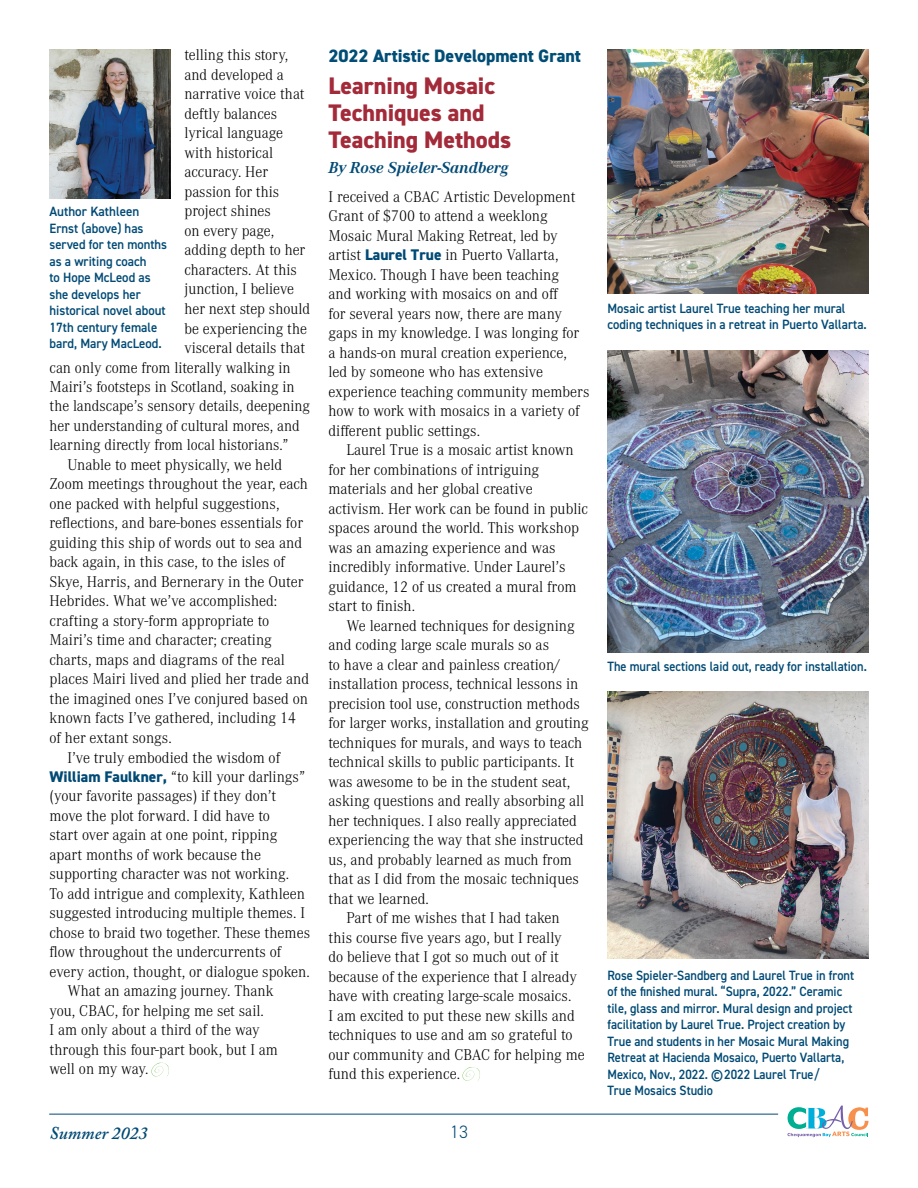
<style>
.page{position:relative;width:918px;height:1188px;background:#fff}
.page>*{position:absolute;margin:0;border:0;box-sizing:border-box;transform-origin:0 0}
.t1{font:800 24px/27px "DIN2014";color:#a32a39}
.t2{font:800 18px "DIN2014";color:#004d76}
.t3{font:italic 600 18px "Adobe Caslon Pro";color:#004a75}
.t4{font:300 18px "DIN2014";color:#004a75}
.t5{font:italic 700 16.5px "Corporate A";color:#004a75}
.t6{font:300 16.2px/19.5px "Corporate A";color:#000;scale:.96 1}
.t7{font:300 16.2px "Corporate A";color:#000;scale:.95 1}
.t8{font:300 16.2px "Corporate A";color:#000;scale:.94 1}
.t9{font:600 13.5px/16.5px "DIN2014";color:#004a75;scale:.92 1}
.t10{font:600 13.5px/16.5px "DIN2014";color:#004a75}
.t11{font:600 13.5px/16.5px "DIN2014";color:#004a75;scale:.94 1}
.s1{font-family:"DIN2014";font-weight:800;font-size:15.45px;color:#004a75}
</style>
<div class="page">
<hr style="left:49px;top:1114px;width:729px;height:1px;background:#004a75">
<svg style="left:787px;top:1106px;width:81px;height:31px"></svg>
<img style="left:50px;top:50px;width:121px;height:148px">
<svg style="left:151px;top:1063px;width:18px;height:15px"></svg>
<svg style="left:462px;top:1067px;width:18px;height:15px"></svg>
<img style="left:608px;top:50px;width:260px;height:244px">
<img style="left:608px;top:351px;width:260px;height:302px">
<img style="left:608px;top:692px;width:260px;height:267px">
<p class="t7" style="left:184px;top:44px;width:111px">telling this story,</p>
<p class="t7" style="left:184px;top:64px;width:106px">and developed a</p>
<p class="t7" style="left:184px;top:83px;width:128px">narrative voice that</p>
<p class="t7" style="left:184px;top:103px;width:99px">deftly balances</p>
<p class="t7" style="left:184px;top:122px;width:105px">lyrical language</p>
<p class="t7" style="left:184px;top:142px;width:95px">with historical</p>
<p class="t7" style="left:184px;top:161px;width:89px">accuracy. Her</p>
<p class="t7" style="left:184px;top:181px;width:101px">passion for this</p>
<p class="t7" style="left:184px;top:200px;width:92px">project shines</p>
<p class="t7" style="left:184px;top:220px;width:96px">on every page,</p>
<p class="t7" style="left:184px;top:239px;width:129px">adding depth to her</p>
<p class="t7" style="left:184px;top:259px;width:120px">characters. At this</p>
<p class="t7" style="left:184px;top:278px;width:117px">junction, I believe</p>
<p class="t7" style="left:184px;top:298px;width:134px">her next step should</p>
<p class="t7" style="left:184px;top:317px;width:130px">be experiencing the</p>
<p class="t7" style="left:184px;top:337px;width:128px">visceral details that</p>
<p class="t7" style="left:49px;top:356px;width:255px">can only come from literally walking in</p>
<p class="t7" style="left:49px;top:376px;width:259px">Mairi’s footsteps in Scotland, soaking in</p>
<p class="t8" style="left:50px;top:395px;width:279px">the landscape’s sensory details, deepening</p>
<p class="t8" style="left:50px;top:415px;width:268px">her understanding of cultural mores, and</p>
<p class="t8" style="left:50px;top:434px;width:256px">learning directly from local historians.”</p>
<p class="t6" style="left:68px;top:454px;width:225px">Unable to meet physically, we held</p>
<p class="t6" style="left:50px;top:474px;width:271px">Zoom meetings throughout the year, each</p>
<p class="t6" style="left:50px;top:493px;width:241px">one packed with helpful suggestions,</p>
<p class="t6" style="left:50px;top:513px;width:266px">reflections, and bare-bones essentials for</p>
<p class="t6" style="left:50px;top:532px;width:265px">guiding this ship of words out to sea and</p>
<p class="t6" style="left:50px;top:552px;width:247px">back again, in this case, to the isles of</p>
<p class="t6" style="left:50px;top:571px;width:266px">Skye, Harris, and Bernerary in the Outer</p>
<p class="t6" style="left:50px;top:591px;width:239px">Hebrides. What we’ve accomplished:</p>
<p class="t6" style="left:50px;top:610px;width:231px">crafting a story-form appropriate to</p>
<p class="t6" style="left:50px;top:630px;width:233px">Mairi’s time and character; creating</p>
<p class="t6" style="left:50px;top:649px;width:247px">charts, maps and diagrams of the real</p>
<p class="t6" style="left:50px;top:669px;width:272px">places Mairi lived and plied her trade and</p>
<p class="t6" style="left:50px;top:688px;width:271px">the imagined ones I’ve conjured based on</p>
<p class="t6" style="left:50px;top:708px;width:258px">known facts I’ve gathered, including 14</p>
<p class="t6" style="left:50px;top:727px;width:129px">of her extant songs.</p>
<p class="t6" style="left:68px;top:747px;width:223px">I’ve truly embodied the wisdom of</p>
<p class="t6" style="left:50px;top:766px;width:268px"><span class="s1">William Faulkner,</span> “to kill your darlings”</p>
<p class="t6" style="left:49px;top:786px;width:237px">(your favorite passages) if they don’t</p>
<p class="t6" style="left:49px;top:805px;width:231px">move the plot forward. I did have to</p>
<p class="t6" style="left:49px;top:825px;width:239px">start over again at one point, ripping</p>
<p class="t6" style="left:49px;top:844px;width:222px">apart months of work because the</p>
<p class="t6" style="left:49px;top:864px;width:251px">supporting character was not working.</p>
<p class="t6" style="left:49px;top:883px;width:268px">To add intrigue and complexity, Kathleen</p>
<p class="t6" style="left:49px;top:903px;width:268px">suggested introducing multiple themes. I</p>
<p class="t6" style="left:49px;top:922px;width:273px">chose to braid two together. These themes</p>
<p class="t6" style="left:49px;top:942px;width:243px">flow throughout the undercurrents of</p>
<p class="t6" style="left:49px;top:961px;width:273px">every action, thought, or dialogue spoken.</p>
<p class="t6" style="left:67px;top:981px;width:216px">What an amazing journey. Thank</p>
<p class="t6" style="left:50px;top:1000px;width:225px">you, CBAC, for helping me set sail.</p>
<p class="t6" style="left:50px;top:1020px;width:221px">I am only about a third of the way</p>
<p class="t6" style="left:50px;top:1039px;width:240px">through this four-part book, but I am</p>
<p class="t6" style="left:50px;top:1059px;width:104px">well on my way.</p>
<p class="t10" style="left:50px;top:203px;width:119px">Author Kathleen<br>Ernst (above) has served for ten months as a writing coach<br>to Hope McLeod as she develops her historical novel about<br>17th century female bard, Mary MacLeod.</p>
<p class="t2" style="left:328px;top:44px;width:254px">2022 Artistic Development Grant</p>
<h1 class="t1" style="left:328px;top:72px;width:184px">Learning Mosaic<br>Techniques and<br>Teaching Methods</h1>
<p class="t5" style="left:328px;top:157px;width:181px">By Rose Spieler-Sandberg</p>
<p class="t6" style="left:328px;top:186px;width:273px">I received a CBAC Artistic Development Grant of $700 to attend a weeklong Mosaic Mural Making Retreat, led by artist <span class="s1">Laurel True</span> in Puerto Vallarta, Mexico. Though I have been teaching<br>and working with mosaics on and off<br>for several years now, there are many gaps in my knowledge. I was longing for a hands-on mural creation experience, led by someone who has extensive experience teaching community members how to work with mosaics in a variety of different public settings.</p>
<p class="t6" style="left:329px;top:440px;width:272px;text-indent:18px">Laurel True is a mosaic artist known for her combinations of intriguing materials and her global creative activism. Her work can be found in public spaces around the world. This workshop was an amazing experience and was incredibly informative. Under Laurel’s guidance, 12 of us created a mural from start to finish.</p>
<p class="t6" style="left:346px;top:615px;width:239px">We learned techniques for designing</p>
<p class="t6" style="left:329px;top:635px;width:231px">and coding large scale murals so as</p>
<p class="t6" style="left:329px;top:654px;width:243px">to have a clear and painless creation/</p>
<p class="t6" style="left:329px;top:674px;width:262px">installation process, technical lessons in</p>
<p class="t6" style="left:329px;top:693px;width:263px">precision tool use, construction methods</p>
<p class="t6" style="left:329px;top:713px;width:273px">for larger works, installation and grouting</p>
<p class="t6" style="left:329px;top:732px;width:266px">techniques for murals, and ways to teach</p>
<p class="t6" style="left:329px;top:752px;width:257px">technical skills to public participants. It</p>
<p class="t6" style="left:329px;top:771px;width:254px">was awesome to be in the student seat,</p>
<p class="t6" style="left:329px;top:791px;width:268px">asking questions and really absorbing all</p>
<p class="t6" style="left:329px;top:810px;width:260px">her techniques. I also really appreciated</p>
<p class="t6" style="left:329px;top:830px;width:267px">experiencing the way that she instructed</p>
<p class="t6" style="left:329px;top:849px;width:255px">us, and probably learned as much from</p>
<p class="t6" style="left:329px;top:869px;width:263px">that as I did from the mosaic techniques</p>
<p class="t6" style="left:329px;top:888px;width:106px">that we learned.</p>
<p class="t6" style="left:346px;top:908px;width:224px">Part of me wishes that I had taken</p>
<p class="t6" style="left:329px;top:927px;width:245px">this course five years ago, but I really</p>
<p class="t6" style="left:329px;top:947px;width:241px">do believe that I got so much out of it</p>
<p class="t6" style="left:329px;top:966px;width:261px">because of the experience that I already</p>
<p class="t6" style="left:329px;top:986px;width:255px">have with creating large-scale mosaics.</p>
<p class="t6" style="left:329px;top:1005px;width:258px">I am excited to put these new skills and</p>
<p class="t6" style="left:329px;top:1025px;width:256px">techniques to use and am so grateful to</p>
<p class="t6" style="left:329px;top:1044px;width:268px">our community and CBAC for helping me</p>
<p class="t6" style="left:329px;top:1064px;width:139px">fund this experience.</p>
<p class="t3" style="left:50px;top:1122px;width:100px">Summer 2023</p>
<p class="t4" style="left:450px;top:1120px;width:19px">13</p>
<p class="t11" style="left:608px;top:300px;width:277px">Mosaic artist Laurel True teaching her mural coding techniques in a retreat in Puerto Vallarta.</p>
<p class="t9" style="left:608px;top:657px;width:283px">The mural sections laid out, ready for installation.</p>
<p class="t9" style="left:608px;top:967px;width:270px">Rose Spieler-Sandberg and Laurel True in front of the finished mural. “Supra, 2022.” Ceramic tile, glass and mirror. Mural design and project facilitation by Laurel True. Project creation by True and students in her Mosaic Mural Making Retreat at Hacienda Mosaico, Puerto Vallarta, Mexico, Nov., 2022. ©2022 Laurel True/<br>True Mosaics Studio</p>
</div>
